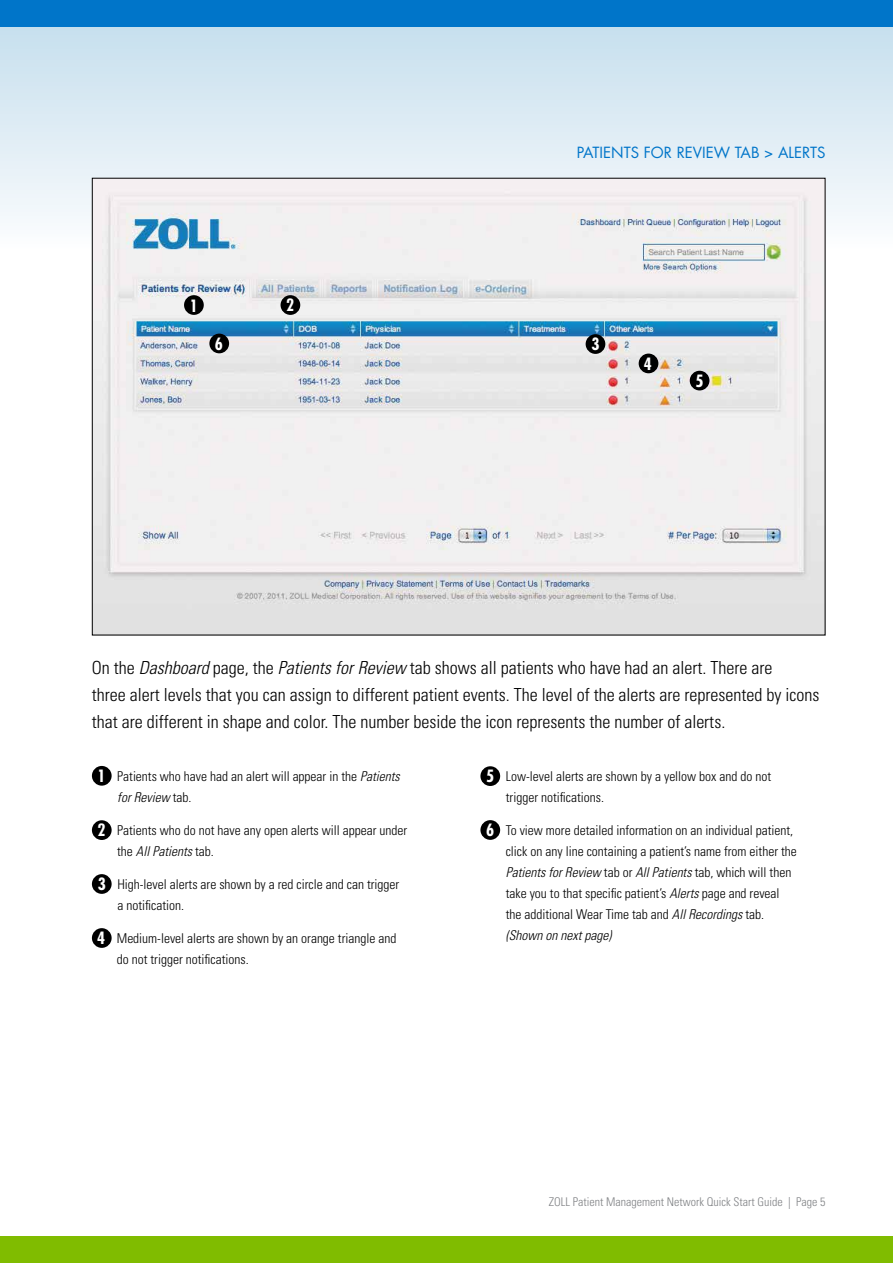
<style>
.page{position:relative;width:893px;height:1263px;background:#fff}
.page>*{position:absolute;margin:0;border:0;box-sizing:border-box;transform-origin:0 0}
.t1{font:300 condensed 18px/27px "Univers LT Std";color:#000}
.t2{font:700 condensed 16.5px "Futura Std";color:#fff}
.t3{font:15px "Futura Std";color:#0075c9}
.t4{font:300 condensed 13.5px/21px "Univers LT Std";color:#000}
.t5{font:300 condensed 12px "Univers LT Std";color:#808285}
.s1{font-style:italic}
.s2{font-family:"Futura Std";font-weight:700;font-size:16.5px;color:#fff}
</style>
<div class="page">
<div style="left:0;top:1236px;width:893px;height:27px;background:#80bc00"></div>
<div style="left:0;top:23px;width:893px;height:227px;background:linear-gradient(to bottom,#c7e0ef,#f8f8f9)"></div>
<div style="left:0;top:0;width:893px;height:27px;background:#0075c9"></div>
<img style="left:94px;top:180px;width:729px;height:453px">
<div style="left:184px;top:295px;width:20px;height:20px;background:#000;border-radius:50%"></div>
<div style="left:281px;top:295px;width:19px;height:20px;background:#000;border-radius:50%"></div>
<div style="left:639px;top:354px;width:19px;height:19px;background:#000;border-radius:50%"></div>
<div style="left:586px;top:334px;width:19px;height:20px;background:#000;border-radius:50%"></div>
<div style="left:690px;top:371px;width:19px;height:19px;background:#000;border-radius:50%"></div>
<div style="left:209px;top:334px;width:20px;height:19px;background:#000;border-radius:50%"></div>
<div style="left:92px;top:766px;width:20px;height:20px;background:#000;border-radius:50%"></div>
<div style="left:92px;top:820px;width:20px;height:20px;background:#000;border-radius:50%"></div>
<div style="left:92px;top:874px;width:20px;height:20px;background:#000;border-radius:50%"></div>
<div style="left:92px;top:928px;width:20px;height:20px;background:#000;border-radius:50%"></div>
<div style="left:480px;top:766px;width:20px;height:20px;background:#000;border-radius:50%"></div>
<div style="left:480px;top:820px;width:20px;height:20px;background:#000;border-radius:50%"></div>
<p class="t2" style="left:190px;top:295px;width:10px">1</p>
<p class="t2" style="left:286px;top:295px;width:10px">2</p>
<p class="t2" style="left:215px;top:333px;width:10px">6</p>
<p class="t3" style="left:577px;top:143px;width:250px">PATIENTS FOR REVIEW TAB &gt; ALERTS</p>
<p class="t2" style="left:591px;top:334px;width:10px">3</p>
<p class="t2" style="left:644px;top:353px;width:10px">4</p>
<p class="t2" style="left:695px;top:370px;width:10px">5</p>
<p class="t1" style="left:92px;top:654px;width:729px">On the <span class="s1">Dashboard</span> page, the <span class="s1">Patients for Review</span> tab shows all patients who have had an alert. There are<br>three alert levels that you can assign to different patient events. The level of the alerts are represented by icons that are different in shape and color. The number beside the icon represents the number of alerts.</p>
<p class="t4" style="left:117px;top:766px;width:284px;text-indent:-20px"><span class="s2">1</span> Patients who have had an alert will appear in the <span class="s1">Patients for Review</span> tab.</p>
<p class="t4" style="left:117px;top:820px;width:292px;text-indent:-20px"><span class="s2">2</span> Patients who do not have any open alerts will appear under the <span class="s1">All Patients</span> tab.</p>
<p class="t4" style="left:117px;top:874px;width:283px;text-indent:-20px"><span class="s2">3</span> High-level alerts are shown by a red circle and can trigger a notification.</p>
<p class="t4" style="left:117px;top:928px;width:281px;text-indent:-20px"><span class="s2">4</span> Medium-level alerts are shown by an orange triangle and do not trigger notifications.</p>
<p class="t4" style="left:506px;top:766px;width:267px;text-indent:-20px"><span class="s2">5</span> Low-level alerts are shown by a yellow box and do not trigger notifications.</p>
<p class="t4" style="left:506px;top:820px;width:293px;text-indent:-20px"><span class="s2">6</span> To view more detailed information on an individual patient, click on any line containing a patient’s name from either the <span class="s1">Patients for Review</span> tab or <span class="s1">All Patients</span> tab, which will then take you to that specific patient’s <span class="s1">Alerts</span> page and reveal the additional Wear Time tab and <span class="s1">All Recordings</span> tab. <span class="s1">(Shown on next page)</span></p>
<p class="t5" style="left:549px;top:1194px;width:278px">ZOLL Patient Management Network Quick Start Guide | Page 5</p>
</div>
